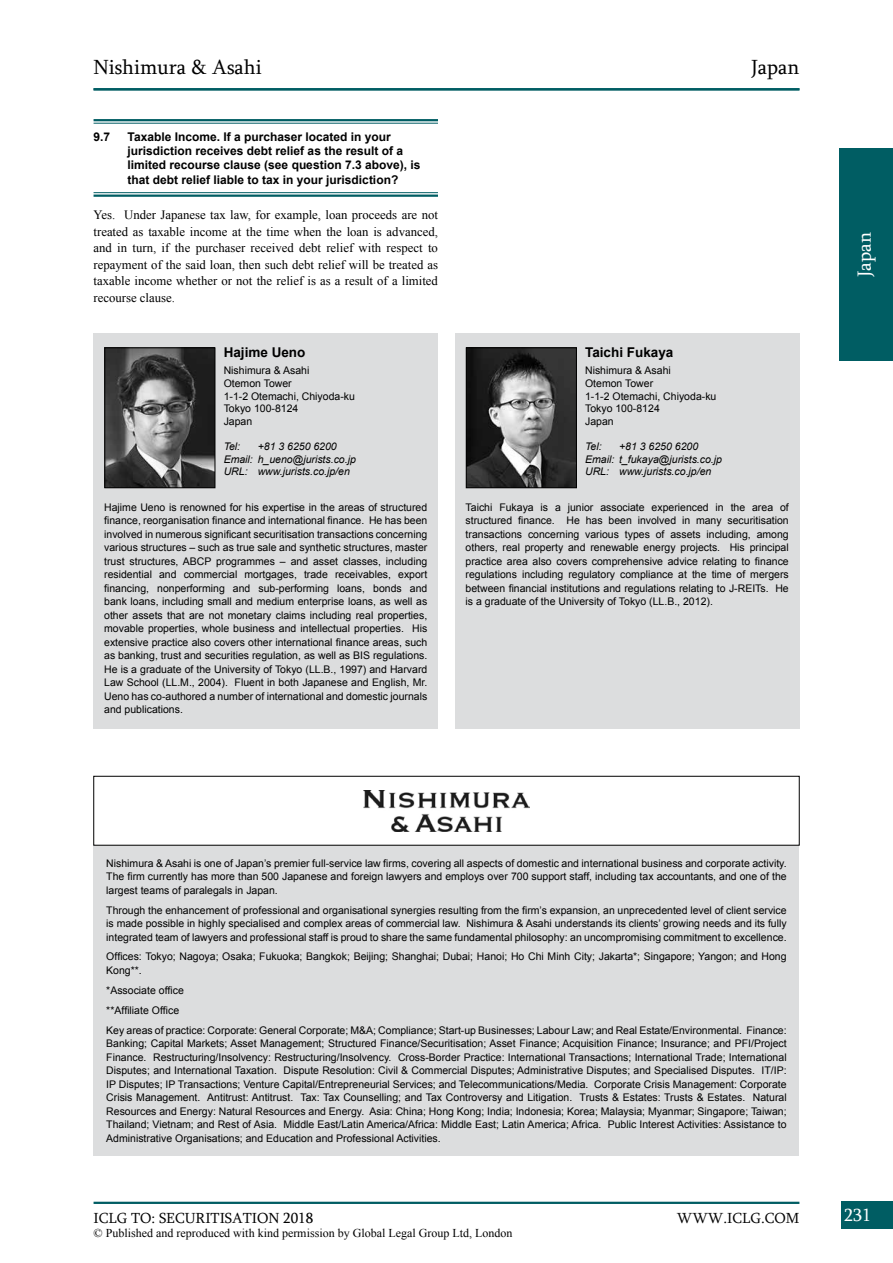
<style>
.page{position:relative;width:893px;height:1263px;background:#fff}
.page>*{position:absolute;margin:0;border:0;box-sizing:border-box;transform-origin:0 0}
.t1{font:21px "Sylfaen";color:#000}
.t2{font:19.5px "Sylfaen";color:#fff}
.t3{font:18px "Sylfaen";color:#fff}
.t4{font:15px "Sylfaen";color:#000}
.t5{font:700 13.5px "Arial";color:#000}
.t6{font:12.75px/16.5px "Times New Roman";color:#000;text-align:justify}
.t7{font:700 12px/14.4px "Arial";color:#000}
.t8{font:12px "Times New Roman";color:#000}
.t9{font:10.5px/13.5px "Arial";color:#000;text-align:justify}
.t10{font:italic 10.5px/12.6px "Arial";color:#000}
</style>
<div class="page">
<div style="left:841px;top:1201px;width:52px;height:28px;background:#005d63"></div>
<hr style="left:94px;top:1202px;width:705px;height:2px;background:#005d63">
<div style="left:840px;top:148px;width:53px;height:213px;background:#005d63"></div>
<div style="left:94px;top:845px;width:705px;height:311px;background:#dcddde"></div>
<div style="left:94px;top:333px;width:344px;height:395px;background:#dcddde"></div>
<img style="left:107px;top:350px;width:106px;height:136px">
<div style="left:105px;top:348px;width:110px;height:140px;border:1px solid #000"></div>
<img style="left:363px;top:790px;width:167px;height:41px">
<div style="left:94px;top:776px;width:705px;height:69px;border:1px solid #000"></div>
<div style="left:455px;top:333px;width:344px;height:395px;background:#dcddde"></div>
<img style="left:468px;top:350px;width:107px;height:136px">
<div style="left:466px;top:348px;width:111px;height:140px;border:1px solid #000"></div>
<hr style="left:94px;top:119px;width:344px;height:2px;background:#005d63">
<hr style="left:94px;top:123px;width:344px;height:1px;background:#005d63">
<hr style="left:94px;top:192px;width:344px;height:1px;background:#005d63">
<hr style="left:94px;top:195px;width:344px;height:2px;background:#005d63">
<hr style="left:94px;top:88px;width:705px;height:2px;background:#005d63">
<h1 class="t1" style="left:94px;top:53px;width:170px">Nishimura &amp; Asahi</h1>
<h1 class="t1" style="left:751px;top:53px;width:50px">Japan</h1>
<p class="t7" style="left:94px;top:130px;width:18px">9.7</p>
<p class="t7" style="left:128px;top:130px;width:294px">Taxable Income. If a purchaser located in your jurisdiction receives debt relief as the result of a limited recourse clause (see question 7.3 above), is that debt relief liable to tax in your jurisdiction?</p>
<p class="t6" style="left:94px;top:207px;width:346px">Yes. Under Japanese tax law, for example, loan proceeds are not treated as taxable income at the time when the loan is advanced, and in turn, if the purchaser received debt relief with respect to repayment of the said loan, then such debt relief will be treated as taxable income whether or not the relief is as a result of a limited recourse clause.</p>
<p class="t5" style="left:224px;top:344px;width:83px">Hajime Ueno</p>
<p class="t9" style="left:224px;top:364px;width:133px;line-height:12.6px;text-align:left">Nishimura &amp; Asahi<br>Otemon Tower<br>1-1-2 Otemachi, Chiyoda-ku<br>Tokyo 100-8124<br>Japan</p>
<p class="t10" style="left:224px;top:440px;width:18px">Tel:</p>
<p class="t10" style="left:224px;top:440px;width:134px;text-indent:34px">+81 3 6250 6200<br>Email: h_ueno@jurists.co.jp<br>URL: www.jurists.co.jp/en</p>
<p class="t9" style="left:104px;top:500px;width:325px">Hajime Ueno is renowned for his expertise in the areas of structured finance, reorganisation finance and international finance. He has been involved in numerous significant securitisation transactions concerning various structures – such as true sale and synthetic structures, master trust structures, ABCP programmes – and asset classes, including residential and commercial mortgages, trade receivables, export financing, nonperforming and sub-performing loans, bonds and bank loans, including small and medium enterprise loans, as well as other assets that are not monetary claims including real properties, movable properties, whole business and intellectual properties. His extensive practice also covers other international finance areas, such as banking, trust and securities regulation, as well as BIS regulations.<br>He is a graduate of the University of Tokyo (LL.B., 1997) and Harvard Law School (LL.M., 2004). Fluent in both Japanese and English, Mr.<br>Ueno has co-authored a number of international and domestic journals and publications.</p>
<p class="t5" style="left:585px;top:344px;width:90px">Taichi Fukaya</p>
<p class="t9" style="left:585px;top:364px;width:133px;line-height:12.6px;text-align:left">Nishimura &amp; Asahi<br>Otemon Tower<br>1-1-2 Otemachi, Chiyoda-ku<br>Tokyo 100-8124<br>Japan</p>
<p class="t10" style="left:585px;top:440px;width:18px">Tel:</p>
<p class="t10" style="left:585px;top:440px;width:138px;text-indent:34px">+81 3 6250 6200<br>Email: t_fukaya@jurists.co.jp<br>URL: www.jurists.co.jp/en</p>
<p class="t9" style="left:466px;top:500px;width:325px">Taichi Fukaya is a junior associate experienced in the area of structured finance. He has been involved in many securitisation transactions concerning various types of assets including, among others, real property and renewable energy projects. His principal practice area also covers comprehensive advice relating to finance regulations including regulatory compliance at the time of mergers between financial institutions and regulations relating to J-REITs. He is a graduate of the University of Tokyo (LL.B., 2012).</p>
<p class="t9" style="left:106px;top:856px;width:682px">Nishimura &amp; Asahi is one of Japan’s premier full-service law firms, covering all aspects of domestic and international business and corporate activity.<br>The firm currently has more than 500 Japanese and foreign lawyers and employs over 700 support staff, including tax accountants, and one of the largest teams of paralegals in Japan.</p>
<p class="t9" style="left:106px;top:903px;width:682px">Through the enhancement of professional and organisational synergies resulting from the firm’s expansion, an unprecedented level of client service is made possible in highly specialised and complex areas of commercial law. Nishimura &amp; Asahi understands its clients’ growing needs and its fully integrated team of lawyers and professional staff is proud to share the same fundamental philosophy: an uncompromising commitment to excellence.</p>
<p class="t9" style="left:106px;top:950px;width:682px">Offices: Tokyo; Nagoya; Osaka; Fukuoka; Bangkok; Beijing; Shanghai; Dubai; Hanoi; Ho Chi Minh City; Jakarta*; Singapore; Yangon; and Hong<br>Kong**.</p>
<p class="t9" style="left:106px;top:980px;width:682px;line-height:20px;text-align:left">*Associate office<br>**Affiliate Office<br>Key areas of practice: Corporate: General Corporate; M&amp;A; Compliance; Start-up Businesses; Labour Law; and Real Estate/Environmental. Finance:</p>
<p class="t9" style="left:106px;top:1037px;width:682px">Banking; Capital Markets; Asset Management; Structured Finance/Securitisation; Asset Finance; Acquisition Finance; Insurance; and PFI/Project Finance. Restructuring/Insolvency: Restructuring/Insolvency. Cross-Border Practice: International Transactions; International Trade; International Disputes; and International Taxation. Dispute Resolution: Civil &amp; Commercial Disputes; Administrative Disputes; and Specialised Disputes. IT/IP:<br>IP Disputes; IP Transactions; Venture Capital/Entrepreneurial Services; and Telecommunications/Media. Corporate Crisis Management: Corporate Crisis Management. Antitrust: Antitrust. Tax: Tax Counselling; and Tax Controversy and Litigation. Trusts &amp; Estates: Trusts &amp; Estates. Natural Resources and Energy: Natural Resources and Energy. Asia: China; Hong Kong; India; Indonesia; Korea; Malaysia; Myanmar; Singapore; Taiwan; Thailand; Vietnam; and Rest of Asia. Middle East/Latin America/Africa: Middle East; Latin America; Africa. Public Interest Activities: Assistance to Administrative Organisations; and Education and Professional Activities.</p>
<h2 class="t2" style="left:851px;top:277px;width:46px;rotate:-90deg">Japan</h2>
<h3 class="t4" style="left:94px;top:1208px;width:221px">ICLG TO: SECURITISATION 2018</h3>
<h3 class="t4" style="left:677px;top:1208px;width:124px">WWW.ICLG.COM</h3>
<h3 class="t3" style="left:844px;top:1202px;width:28px">231</h3>
<p class="t8" style="left:94px;top:1225px;width:420px">© Published and reproduced with kind permission by Global Legal Group Ltd, London</p>
</div>
